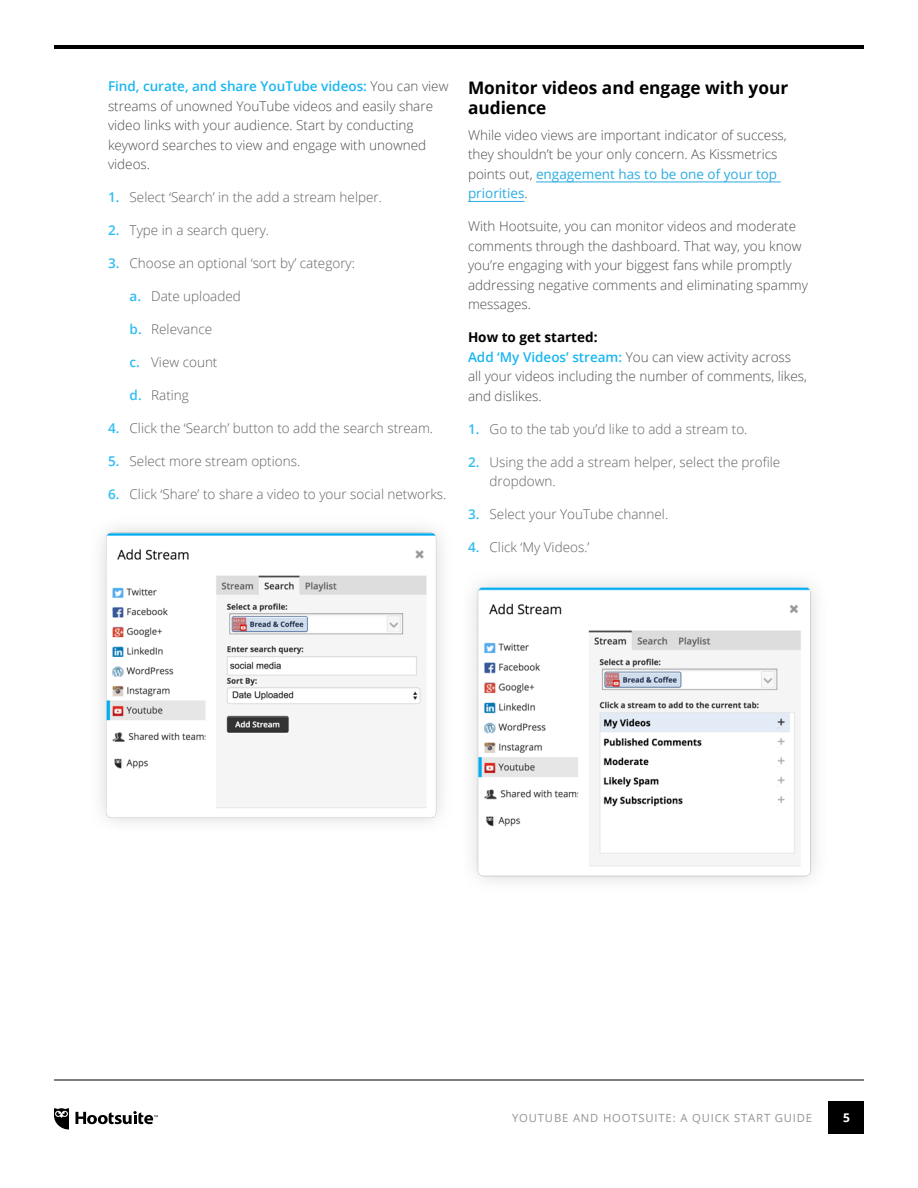
<style>
.page{position:relative;width:918px;height:1188px;background:#fff}
.page>*{position:absolute;margin:0;border:0;box-sizing:border-box;transform-origin:0 0}
.t1{font:700 17.25px/19.5px "Open Sans";color:#000}
.t2{font:300 13.5px/19.5px "Open Sans";color:#4d4d4f}
.t3{font:300 13.5px/19.5px "Open Sans";color:#606163}
.t4{font:700 12px "Open Sans";color:#fff}
.t5{font:11.25px "Open Sans";letter-spacing:.075em;color:#949494}
.s1{font-weight:600;color:#1ab6f1}
.s2{font-weight:600;color:#30bdf2}
.s3{font-weight:400;color:#2cace2}
.s4{font-weight:700;color:#000}
</style>
<div class="page">
<div style="left:828px;top:1101px;width:36px;height:33px;background:#000"></div>
<hr style="left:54px;top:1080px;width:810px;height:1px;background:#000">
<hr style="left:54px;top:45px;width:810px;height:4px;background:#000">
<svg style="left:76px;top:1111px;width:82px;height:13px"></svg>
<svg style="left:54px;top:1108px;width:15px;height:22px"></svg>
<hr style="left:536px;top:182px;width:245px;height:1px;background:#2cace2">
<hr style="left:468px;top:201px;width:56px;height:1px;background:#2cace2">
<img style="left:101px;top:527px;width:340px;height:296px">
<img style="left:472px;top:581px;width:344px;height:300px">
<p class="t2" style="left:108px;top:76px;width:342px"><span class="s1">Find, curate, and share YouTube videos:</span> You can view streams of unowned YouTube videos and easily share video links with your audience. Start by conducting keyword searches to view and engage with unowned videos.</p>
<p class="t3" style="left:108px;top:187px;width:275px"><span class="s2">1.</span> Select ‘Search’ in the add a stream helper.</p>
<p class="t3" style="left:108px;top:220px;width:163px"><span class="s2">2.</span> Type in a search query.</p>
<p class="t3" style="left:108px;top:253px;width:248px"><span class="s2">3.</span> Choose an optional ‘sort by’ category:</p>
<p class="t3" style="left:130px;top:286px;width:113px"><span class="s2">a.</span> Date uploaded</p>
<p class="t3" style="left:130px;top:319px;width:84px"><span class="s2">b.</span> Relevance</p>
<p class="t3" style="left:130px;top:352px;width:89px"><span class="s2">c.</span> View count</p>
<p class="t3" style="left:130px;top:385px;width:61px"><span class="s2">d.</span> Rating</p>
<p class="t3" style="left:108px;top:418px;width:327px"><span class="s2">4.</span> Click the ‘Search’ button to add the search stream.</p>
<p class="t3" style="left:108px;top:451px;width:194px"><span class="s2">5.</span> Select more stream options.</p>
<p class="t3" style="left:108px;top:484px;width:340px"><span class="s2">6.</span> Click ‘Share’ to share a video to your social networks.</p>
<p class="t1" style="left:468px;top:78px;width:322px">Monitor videos and engage with your audience</p>
<p class="t2" style="left:468px;top:125px;width:320px">While video views are important indicator of success, they shouldn’t be your only concern. As Kissmetrics points out, <span class="s3">engagement has to be one of your top priorities</span>.</p>
<p class="t2" style="left:468px;top:216px;width:342px">With Hootsuite, you can monitor videos and moderate comments through the dashboard. That way, you know you’re engaging with your biggest fans while promptly addressing negative comments and eliminating spammy messages.</p>
<p class="t2" style="left:468px;top:327px;width:341px"><span class="s4">How to get started:<br></span><span class="s1">Add ‘My Videos’ stream:</span> You can view activity across all your videos including the number of comments, likes, and dislikes.</p>
<p class="t3" style="left:468px;top:419px;width:281px"><span class="s2">1.</span> Go to the tab you’d like to add a stream to.</p>
<p class="t3" style="left:490px;top:452px;width:292px;text-indent:-22px"><span class="s2">2.</span> Using the add a stream helper, select the profile dropdown.</p>
<p class="t3" style="left:468px;top:504px;width:202px"><span class="s2">3.</span> Select your YouTube channel.</p>
<p class="t3" style="left:468px;top:537px;width:123px"><span class="s2">4.</span> Click ‘My Videos.’</p>
<p class="t5" style="left:512px;top:1110px;width:302px">YOUTUBE AND HOOTSUITE: A QUICK START GUIDE</p>
<p class="t4" style="left:843px;top:1109px;width:8px">5</p>
</div>
